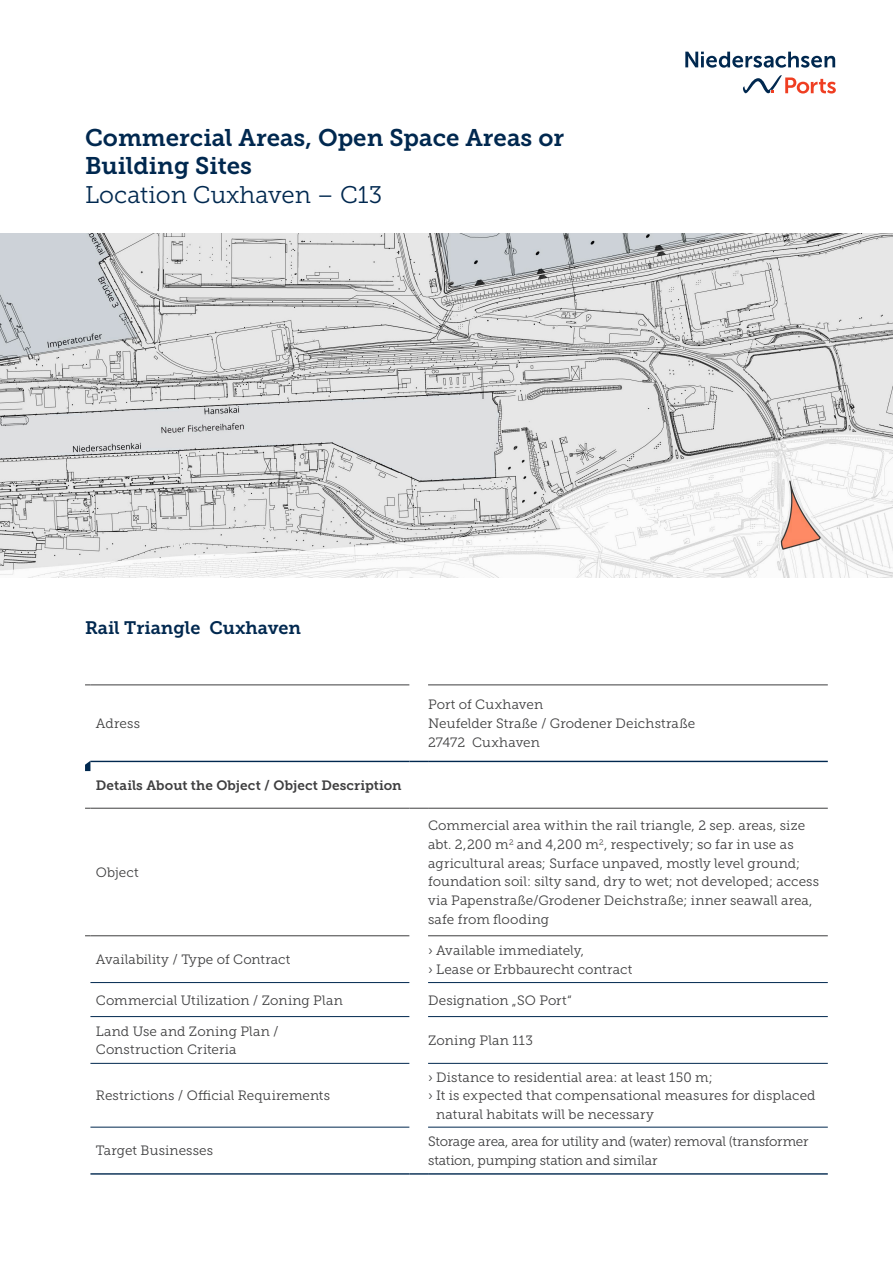
<style>
.page{position:relative;width:893px;height:1263px;background:#fff}
.page>*{position:absolute;margin:0;border:0;box-sizing:border-box;transform-origin:0 0}
.t1{font:24px/28.8px "Museo Slab 700";color:#00284f}
.t2{font:24px "Museo Slab 300";color:#00284f}
.t3{font:18px "Museo Slab 700";color:#00284f}
.t4{font:13.5px/18.6px "Museo Slab 300";letter-spacing:.005em;color:#3e3e3f}
.t5{font:13.5px/18.6px "Museo Slab 300";letter-spacing:-.015em;color:#3e3e3f}
.t6{font:13.5px "Museo Slab 700";letter-spacing:.005em;color:#3e3e3f}
</style>
<div class="page">
<img style="left:0;top:234px;width:893px;height:343px">
<svg style="left:685px;top:52px;width:150px;height:16px"></svg>
<svg style="left:743px;top:75px;width:93px;height:19px"></svg>
<hr style="left:90px;top:685px;width:319px;height:1px;background:#3e3e3f">
<hr style="left:428px;top:685px;width:400px;height:1px;background:#3e3e3f">
<hr style="left:90px;top:935px;width:319px;height:1px;background:#3e3e3f">
<hr style="left:428px;top:935px;width:400px;height:1px;background:#3e3e3f">
<hr style="left:90px;top:761px;width:319px;height:1px;background:#00284f">
<svg style="left:409px;top:761px;width:19px;height:1px"></svg>
<hr style="left:428px;top:761px;width:400px;height:1px;background:#00284f">
<hr style="left:90px;top:808px;width:319px;height:1px;background:#3e3e3f">
<svg style="left:409px;top:808px;width:19px;height:1px"></svg>
<hr style="left:428px;top:808px;width:400px;height:1px;background:#3e3e3f">
<hr style="left:90px;top:982px;width:319px;height:1px;background:#00284f">
<hr style="left:90px;top:1016px;width:319px;height:1px;background:#00284f">
<hr style="left:90px;top:1063px;width:319px;height:1px;background:#00284f">
<hr style="left:90px;top:1127px;width:319px;height:1px;background:#00284f">
<hr style="left:428px;top:1016px;width:400px;height:1px;background:#00284f">
<hr style="left:428px;top:1063px;width:400px;height:1px;background:#00284f">
<hr style="left:428px;top:1127px;width:400px;height:1px;background:#00284f">
<hr style="left:428px;top:982px;width:400px;height:1px;background:#00284f">
<hr style="left:428px;top:1173px;width:400px;height:1px;background:#00284f">
<hr style="left:90px;top:1173px;width:319px;height:1px;background:#00284f">
<svg style="left:409px;top:1173px;width:19px;height:1px"></svg>
<svg style="left:85px;top:761px;width:5px;height:10px"></svg>
<h1 class="t1" style="left:85px;top:123px;width:481px">Commercial Areas, Open Space Areas or<br>Building Sites</h1>
<h1 class="t2" style="left:85px;top:182px;width:299px">Location Cuxhaven – C13</h1>
<h2 class="t3" style="left:85px;top:618px;width:217px">Rail Triangle Cuxhaven</h2>
<p class="t4" style="left:96px;top:714px;width:46px">Adress</p>
<p class="t6" style="left:96px;top:778px;width:307px">Details About the Object / Object Description</p>
<p class="t4" style="left:96px;top:863px;width:44px">Object</p>
<p class="t4" style="left:428px;top:695px;width:269px">Port of Cuxhaven<br>Neufelder Straße / Grodener Deichstraße<br>27472 Cuxhaven</p>
<p class="t4" style="left:428px;top:816px;width:393px">Commercial area within the rail triangle, 2 sep. areas, size abt. 2,200 m<sup>2</sup> and 4,200 m<sup>2</sup>, respectively; so far in use as agricultural areas; Surface unpaved, mostly level ground; foundation soil: silty sand, dry to wet; not developed; access via Papenstraße/Grodener Deichstraße; inner seawall area, safe from flooding</p>
<p class="t4" style="left:96px;top:950px;width:196px">Availability / Type of Contract</p>
<p class="t4" style="left:428px;top:941px;width:206px">› Available immediately,<br>› Lease or Erbbaurecht contract</p>
<p class="t4" style="left:96px;top:991px;width:248px">Commercial Utilization / Zoning Plan</p>
<p class="t4" style="left:428px;top:991px;width:145px">Designation „SO Port“</p>
<p class="t4" style="left:96px;top:1022px;width:184px">Land Use and Zoning Plan /<br>Construction Criteria</p>
<p class="t4" style="left:428px;top:1031px;width:106px">Zoning Plan 113</p>
<p class="t4" style="left:96px;top:1086px;width:236px">Restrictions / Official Requirements</p>
<p class="t4" style="left:428px;top:1068px;width:286px">› Distance to residential area: at least 150 m;</p>
<p class="t4" style="left:428px;top:1086px;width:389px">› It is expected that compensational measures for displaced</p>
<p class="t4" style="left:436px;top:1105px;width:219px">natural habitats will be necessary</p>
<p class="t4" style="left:96px;top:1141px;width:119px">Target Businesses</p>
<p class="t5" style="left:428px;top:1132px;width:382px">Storage area, area for utility and (water) removal (transformer station, pumping station and similar</p>
</div>
